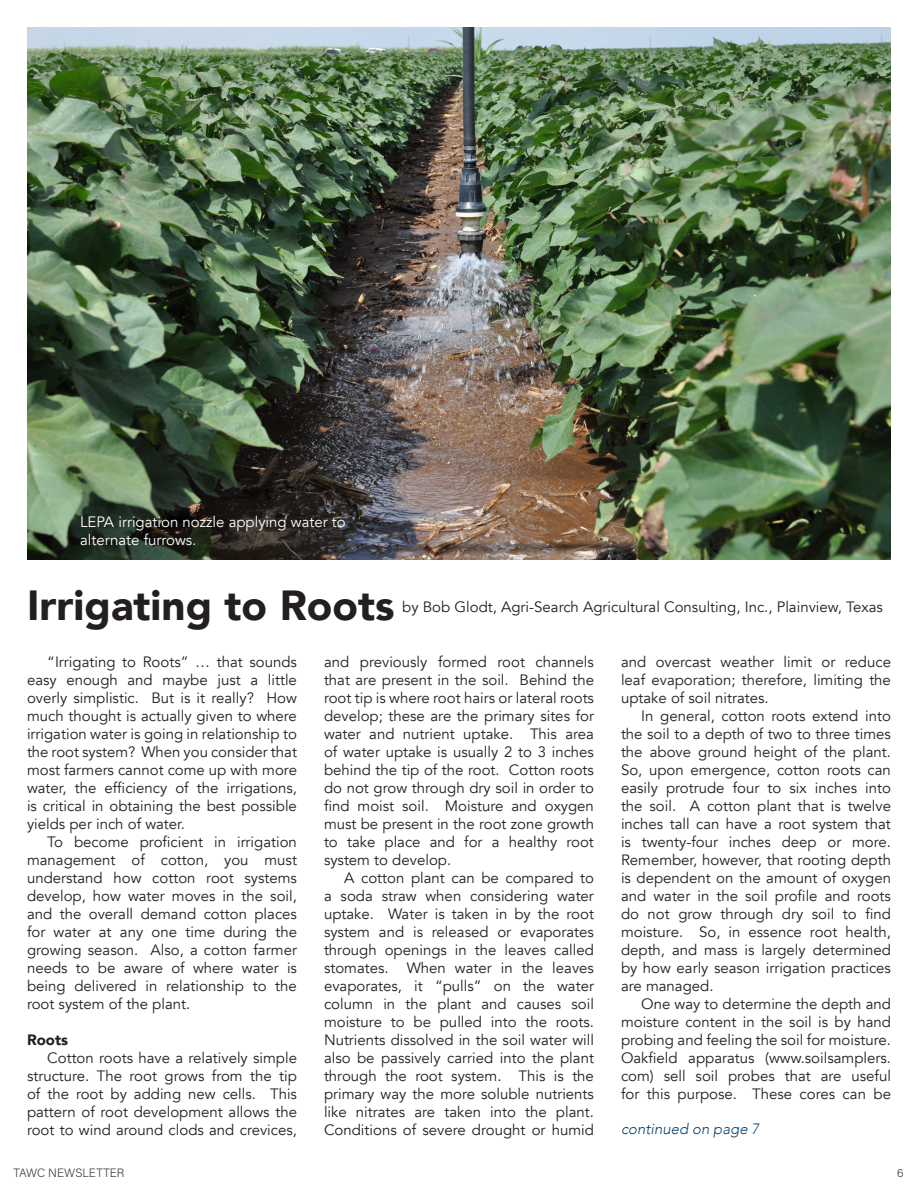
<style>
.page{position:relative;width:918px;height:1188px;background:#fff}
.page>*{position:absolute;margin:0;border:0;box-sizing:border-box;transform-origin:0 0}
.t1{font:900 42px "Avenir";color:#231f20}
.t2{font:15px/18px "Avenir";color:#231f20;text-align:justify}
.t3{font:15px/18px "Avenir";color:#fff}
.t4{font:italic 300 15px "Avenir";color:#0b4471}
.t5{font:900 15px "Avenir";color:#231f20}
.t6{font:12px "Acumin Variable Concept";color:#231f20}
</style>
<div class="page">
<img style="left:27px;top:27px;width:864px;height:532px">
<p class="t3" style="left:80px;top:513px;width:267px">LEPA irrigation nozzle applying water to alternate furrows.</p>
<p class="t1" style="left:27px;top:569px;width:369px">Irrigating to Roots</p>
<p class="t2" style="left:402px;top:598px;width:482px">by Bob Glodt, Agri-Search Agricultural Consulting, Inc., Plainview, Texas</p>
<p class="t2" style="left:324px;top:654px;width:272px">and previously formed root channels that are present in the soil. Behind the root tip is where root hairs or lateral roots develop; these are the primary sites for water and nutrient uptake. This area of water uptake is usually 2 to 3 inches behind the tip of the root. Cotton roots do not grow through dry soil in order to find moist soil. Moisture and oxygen must be present in the root zone growth to take place and for a healthy root system to develop.</p>
<p class="t2" style="left:324px;top:870px;width:272px;text-indent:20px">A cotton plant can be compared to a soda straw when considering water uptake. Water is taken in by the root system and is released or evaporates through openings in the leaves called stomates. When water in the leaves evaporates, it “pulls” on the water column in the plant and causes soil moisture to be pulled into the roots.<br>Nutrients dissolved in the soil water will also be passively carried into the plant through the root system. This is the primary way the more soluble nutrients like nitrates are taken into the plant.<br>Conditions of severe drought or humid</p>
<p class="t2" style="left:27px;top:654px;width:272px;text-indent:20px">“Irrigating to Roots” … that sounds easy enough and maybe just a little overly simplistic. But is it really? How much thought is actually given to where irrigation water is going in relationship to the root system? When you consider that most farmers cannot come up with more water, the efficiency of the irrigations, is critical in obtaining the best possible yields per inch of water.</p>
<p class="t2" style="left:27px;top:834px;width:272px;text-indent:20px">To become proficient in irrigation management of cotton, you must understand how cotton root systems develop, how water moves in the soil, and the overall demand cotton places for water at any one time during the growing season. Also, a cotton farmer needs to be aware of where water is being delivered in relationship to the root system of the plant.</p>
<p class="t5" style="left:27px;top:1027px;width:43px">Roots</p>
<p class="t2" style="left:27px;top:1050px;width:272px;text-indent:20px">Cotton roots have a relatively simple structure. The root grows from the tip of the root by adding new cells. This pattern of root development allows the root to wind around clods and crevices,</p>
<p class="t2" style="left:621px;top:654px;width:272px">and overcast weather limit or reduce leaf evaporation; therefore, limiting the uptake of soil nitrates.</p>
<p class="t2" style="left:621px;top:708px;width:272px;text-indent:20px">In general, cotton roots extend into the soil to a depth of two to three times the above ground height of the plant.<br>So, upon emergence, cotton roots can easily protrude four to six inches into the soil. A cotton plant that is twelve inches tall can have a root system that is twenty-four inches deep or more.<br>Remember, however, that rooting depth is dependent on the amount of oxygen and water in the soil profile and roots do not grow through dry soil to find moisture. So, in essence root health, depth, and mass is largely determined by how early season irrigation practices are managed.</p>
<p class="t2" style="left:621px;top:996px;width:272px;text-indent:20px">One way to determine the depth and moisture content in the soil is by hand probing and feeling the soil for moisture.<br>Oakfield apparatus (www.soilsamplers. com) sell soil probes that are useful for this purpose. These cores can be</p>
<p class="t4" style="left:621px;top:1120px;width:140px">continued on page 7</p>
<p class="t6" style="left:14px;top:1164px;width:112px">TAWC NEWSLETTER</p>
<p class="t6" style="left:897px;top:1164px;width:8px">6</p>
</div>
